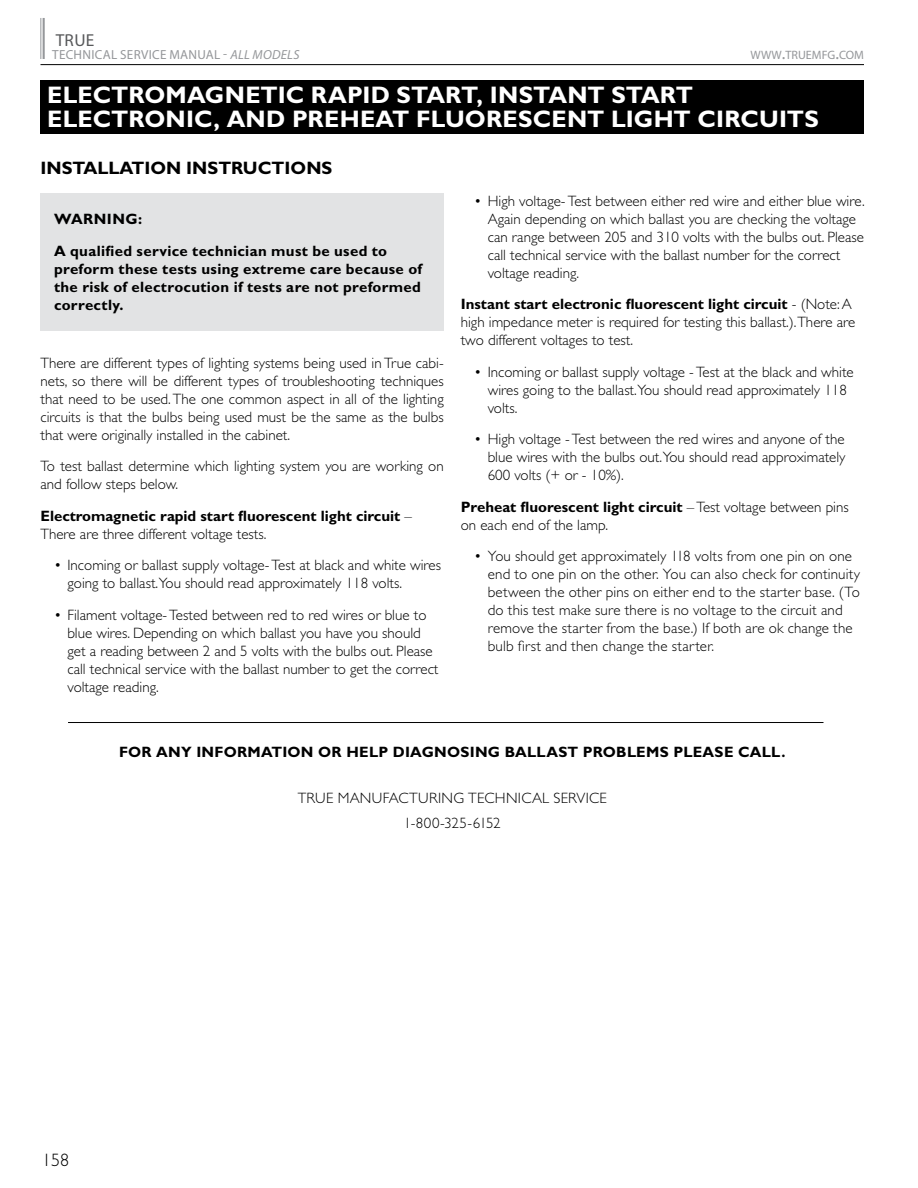
<style>
.page{position:relative;width:918px;height:1188px;background:#fff}
.page>*{position:absolute;margin:0;border:0;box-sizing:border-box;transform-origin:0 0}
.t1{font:700 24px/24px "Gill Sans Std";letter-spacing:.005em;color:#fff}
.t2{font:700 18px "Gill Sans Std";color:#000}
.t3{font:300 18px "Gill Sans Std";color:#000}
.t4{font:17.4px "Myriad Pro";color:#58595b}
.t5{font:300 15px/18px "Gill Sans Std";color:#000}
.t6{font:700 15px/18px "Gill Sans Std";letter-spacing:.015em;color:#000}
.t7{font:13.2px "Myriad Pro";letter-spacing:.02em;color:#95979a}
.t8{font:12.15px "Myriad Pro";color:#95979a}
.s1{font-style:italic}
.s2{font-size:17.4px}
.s3{font-weight:300}
.s4{font-weight:700}
</style>
<div class="page">
<hr style="left:43px;top:18px;width:2px;height:41px;background:#95979a">
<hr style="left:40px;top:18px;width:1px;height:41px;background:#95979a">
<hr style="left:40px;top:64px;width:824px;height:1px;background:#000">
<div style="left:40px;top:193px;width:404px;height:137px;background:#e2e3e4"></div>
<div style="left:40px;top:80px;width:824px;height:54px;background:#000"></div>
<hr style="left:68px;top:722px;width:756px;height:1px;background:#000">
<p class="t4" style="left:56px;top:30px;width:40px">TRUE</p>
<p class="t7" style="left:52px;top:46px;width:249px">TECHNICAL SERVICE MANUAL - <span class="s1">ALL MODELS</span></p>
<p class="t8" style="left:751px;top:47px;width:115px">WWW<span class="s2">.</span>TRUEMFG<span class="s2">.</span>COM</p>
<h1 class="t1" style="left:47px;top:83px;width:773px">ELECTROMAGNETIC RAPID START, INSTANT START<br>ELECTRONIC, AND PREHEAT FLUORESCENT LIGHT CIRCUITS</h1>
<p class="t2" style="left:40px;top:158px;width:293px">INSTALLATION INSTRUCTIONS</p>
<p class="t6" style="left:54px;top:203px;width:335px;line-height:31.5px">WARNING:<br>A qualified service technician must be used to</p>
<p class="t6" style="left:54px;top:260px;width:370px;text-align:justify">preform these tests using extreme care because of the risk of electrocution if tests are not preformed correctly.</p>
<p class="t5" style="left:40px;top:354px;width:405px;text-align:justify">There are different types of lighting systems being used in True cabi&shy;nets, so there will be different types of troubleshooting techniques that need to be used. The one common aspect in all of the lighting circuits is that the bulbs being used must be the same as the bulbs that were originally installed in the cabinet.</p>
<p class="t5" style="left:40px;top:457px;width:405px">To test ballast determine which lighting system you are working on and follow steps below.</p>
<p class="t6" style="left:40px;top:507px;width:373px">Electromagnetic rapid start fluorescent light circuit <span class="s3">–<br>There are three different voltage tests.</span></p>
<p class="t5" style="left:68px;top:556px;width:375px;text-indent:-14px">• Incoming or ballast supply voltage- Test at black and white wires going to ballast.You should read approximately 118 volts.</p>
<p class="t5" style="left:68px;top:606px;width:373px;text-indent:-14px">• Filament voltage- Tested between red to red wires or blue to blue wires. Depending on which ballast you have you should get a reading between 2 and 5 volts with the bulbs out. Please call technical service with the ballast number to get the correct voltage reading.</p>
<p class="t5" style="left:488px;top:192px;width:378px;text-indent:-14px">• High voltage- Test between either red wire and either blue wire.<br>Again depending on which ballast you are checking the voltage can range between 205 and 310 volts with the bulbs out. Please call technical service with the ballast number for the correct voltage reading.</p>
<p class="t5" style="left:461px;top:295px;width:396px"><span class="s4">Instant start electronic fluorescent light circuit</span> - (Note: A high impedance meter is required for testing this ballast.).There are two different voltages to test.</p>
<p class="t5" style="left:488px;top:363px;width:367px;text-indent:-14px">• Incoming or ballast supply voltage - Test at the black and white wires going to the ballast.You should read approximately 118 volts.</p>
<p class="t5" style="left:488px;top:430px;width:359px;text-align:justify;text-indent:-14px">• High voltage - Test between the red wires and anyone of the blue wires with the bulbs out.You should read approximately 600 volts (+ or - 10%).</p>
<p class="t5" style="left:461px;top:498px;width:390px"><span class="s4">Preheat fluorescent light circuit</span> – Test voltage between pins on each end of the lamp.</p>
<p class="t5" style="left:488px;top:547px;width:374px;text-indent:-14px">• You should get approximately 118 volts from one pin on one end to one pin on the other. You can also check for continuity between the other pins on either end to the starter base. (To do this test make sure there is no voltage to the circuit and remove the starter from the base.) If both are ok change the bulb first and then change the starter.</p>
<p class="t6" style="left:119px;top:743px;width:668px">FOR ANY INFORMATION OR HELP DIAGNOSING BALLAST PROBLEMS PLEASE CALL.</p>
<p class="t5" style="left:298px;top:786px;width:311px;line-height:24.8px;text-align:center">TRUE MANUFACTURING TECHNICAL SERVICE<br>1-800-325-6152</p>
<p class="t3" style="left:42px;top:1150px;width:28px">158</p>
</div>
